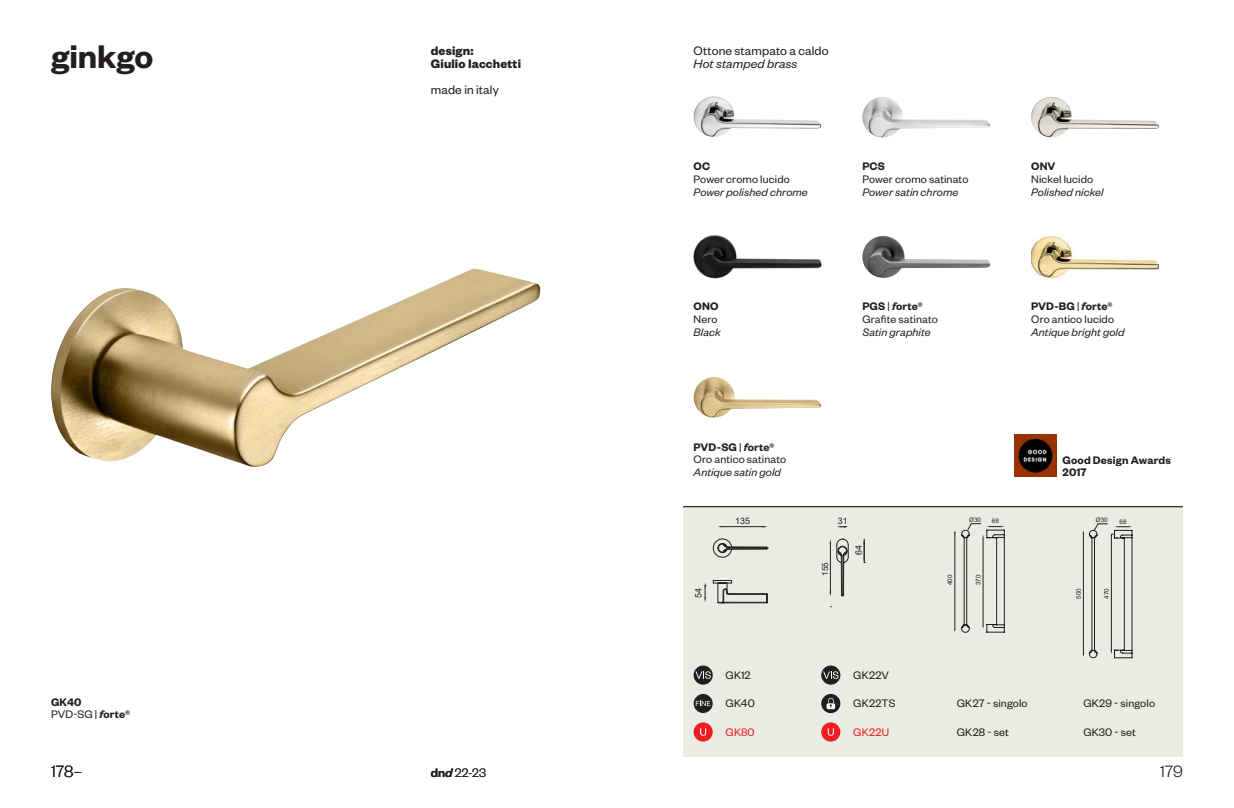
<style>
.page{position:relative;width:1234px;height:808px;background:#fff}
.page>*{position:absolute;margin:0;border:0;box-sizing:border-box;transform-origin:0 0}
.WK_-_Maniglie_Design{font:600 36px "Founders Grotesk";color:#231f20}
.t1{font:300 18px "Founders Grotesk";letter-spacing:-.01em;color:#231f20}
.Materiale{font:13.5px/12.8px "Founders Grotesk";letter-spacing:.01em;color:#231f20}
.WK_-_P__Base_9pt{font:700 13.5px/12.8px "Founders Grotesk";letter-spacing:.01em;color:#231f20}
.WK_-_P__Base_9pt-2{font:13.5px "Founders Grotesk";letter-spacing:.01em;color:#231f20}
.t2{font:300 13.5px "Founders Grotesk";color:#231f20}
.Blocco_testo_FINITUR{font:12px/12.8px "Founders Grotesk";letter-spacing:.01em;color:#231f20}
.Blocco_testo_FINITUR-2{font:italic 12px/12.8px "Founders Grotesk";letter-spacing:.01em;color:#231f20}
.Blocco_testo_FINITUR-3{font:600 12px "Founders Grotesk";letter-spacing:.015em;color:#231f20}
.t3{font:12px "Founders Grotesk";letter-spacing:.02em;color:#ee1d23}
.t4{font:8.85px "Arial";color:#231f20}
.t5{font:8.4px "Arial";color:#231f20}
.t6{font:6.3px "Arial";color:#231f20}
.s1{font-weight:600;font-style:italic}
.s2{font-weight:600}
.s3{font-style:italic}
.s4{font-weight:600;font-style:normal}
.s5{font-style:normal}
.s6{font-weight:500}
.s7{font-weight:500;font-style:italic}
</style>
<div class="page">
<div style="left:683px;top:507px;width:499px;height:250px;background:#e9ece3"></div>
<hr style="left:683px;top:506px;width:499px;height:1px;background:#000001">
<img style="left:51px;top:269px;width:490px;height:198px">
<hr style="left:954px;top:532px;width:1px;height:98px;background:#231f20">
<svg style="left:961px;top:523px;width:43px;height:109px"></svg>
<hr style="left:842px;top:556px;width:1px;height:39px;background:#231f20">
<hr style="left:841px;top:556px;width:1px;height:39px;background:#231f20">
<hr style="left:843px;top:556px;width:1px;height:39px;background:#231f20">
<hr style="left:840px;top:556px;width:1px;height:39px;background:#231f20">
<svg style="left:863px;top:539px;width:2px;height:24px"></svg>
<hr style="left:830px;top:544px;width:1px;height:49px;background:#231f20">
<svg style="left:829px;top:539px;width:19px;height:24px"></svg>
<svg style="left:704px;top:582px;width:2px;height:20px"></svg>
<hr style="left:722px;top:526px;width:41px;height:1px;background:#231f20">
<hr style="left:727px;top:548px;width:39px;height:1px;background:#231f20">
<hr style="left:727px;top:547px;width:39px;height:1px;background:#231f20">
<hr style="left:727px;top:549px;width:39px;height:1px;background:#231f20">
<svg style="left:712px;top:538px;width:19px;height:20px"></svg>
<hr style="left:728px;top:594px;width:38px;height:1px;background:#231f20">
<hr style="left:728px;top:593px;width:38px;height:1px;background:#231f20">
<hr style="left:727px;top:602px;width:39px;height:1px;background:#231f20">
<svg style="left:766px;top:593px;width:2px;height:10px"></svg>
<svg style="left:712px;top:580px;width:20px;height:23px"></svg>
<img style="left:1014px;top:434px;width:41px;height:42px">
<svg style="left:693px;top:665px;width:19px;height:20px"></svg>
<svg style="left:695px;top:671px;width:15px;height:8px"></svg>
<svg style="left:693px;top:694px;width:19px;height:19px"></svg>
<svg style="left:695px;top:701px;width:15px;height:5px"></svg>
<svg style="left:821px;top:694px;width:19px;height:19px"></svg>
<svg style="left:826px;top:698px;width:8px;height:11px"></svg>
<svg style="left:821px;top:665px;width:19px;height:20px"></svg>
<svg style="left:823px;top:671px;width:15px;height:8px"></svg>
<img style="left:693px;top:96px;width:128px;height:41px">
<img style="left:862px;top:236px;width:127px;height:42px">
<img style="left:862px;top:97px;width:127px;height:41px">
<img style="left:1031px;top:235px;width:127px;height:44px">
<img style="left:1031px;top:97px;width:127px;height:40px">
<img style="left:693px;top:377px;width:128px;height:41px">
<img style="left:693px;top:235px;width:128px;height:44px">
<div style="left:693px;top:722px;width:19px;height:19px;background:#ee1d23;border-radius:50%"></div>
<svg style="left:700px;top:728px;width:6px;height:8px"></svg>
<div style="left:821px;top:722px;width:19px;height:19px;background:#ee1d23;border-radius:50%"></div>
<svg style="left:827px;top:728px;width:6px;height:8px"></svg>
<svg style="left:1082px;top:523px;width:50px;height:135px"></svg>
<p class="WK_-_Maniglie_Design" style="left:51px;top:34px;width:104px">ginkgo</p>
<p class="Blocco_testo_FINITUR-3" style="left:51px;top:694px;width:32px">GK40</p>
<p class="Blocco_testo_FINITUR" style="left:51px;top:707px;width:81px">PVD-SG | <span class="s1">f</span><span class="s2">orte®</span></p>
<p class="WK_-_P__Base_9pt" style="left:431px;top:44px;width:92px">design:<br>Giulio Iacchetti</p>
<p class="WK_-_P__Base_9pt-2" style="left:431px;top:81px;width:70px">made in italy</p>
<p class="Materiale" style="left:693px;top:44px;width:137px">Ottone stampato a caldo<br><span class="s3">Hot stamped brass</span></p>
<p class="Blocco_testo_FINITUR-2" style="left:693px;top:159px;width:116px"><span class="s4">OC<br></span><span class="s5">Power cromo lucido<br></span>Power polished chrome</p>
<p class="Blocco_testo_FINITUR" style="left:862px;top:159px;width:107px"><span class="s2">PCS<br></span>Power cromo satinato<br><span class="s3">Power satin chrome</span></p>
<p class="Blocco_testo_FINITUR-2" style="left:1030px;top:159px;width:74px"><span class="s4">ONV<br></span><span class="s5">Nickel lucido<br></span>Polished nickel</p>
<p class="Blocco_testo_FINITUR-2" style="left:693px;top:299px;width:29px"><span class="s4">ONO<br></span><span class="s5">Nero<br></span>Black</p>
<p class="Blocco_testo_FINITUR" style="left:862px;top:299px;width:77px"><span class="s2">PGS</span> | <span class="s1">f</span><span class="s2">orte®<br></span>Grafite satinato<br><span class="s3">Satin graphite</span></p>
<p class="Blocco_testo_FINITUR-2" style="left:1030px;top:299px;width:95px"><span class="s4">PVD-BG</span> <span class="s5">|</span> <span class="s2">f</span><span class="s4">orte®<br></span><span class="s5">Oro antico lucido<br></span>Antique bright gold</p>
<p class="Blocco_testo_FINITUR" style="left:693px;top:440px;width:94px"><span class="s2">PVD-SG</span> | <span class="s1">f</span><span class="s2">orte®<br></span>Oro antico satinato<br><span class="s3">Antique satin gold</span></p>
<p class="Blocco_testo_FINITUR-3" style="left:1062px;top:453px;width:110px">Good Design Awards</p>
<p class="Blocco_testo_FINITUR-3" style="left:1062px;top:465px;width:26px">2017</p>
<p class="t4" style="left:735px;top:515px;width:16px">135</p>
<p class="t6" style="left:746px;top:518px;width:12px">135</p>
<p class="t4" style="left:837px;top:515px;width:11px">31</p>
<p class="t6" style="left:968px;top:515px;width:13px">Ø30</p>
<p class="t6" style="left:991px;top:517px;width:9px">68</p>
<p class="t4" style="left:1112px;top:511px;width:18px">Ø30</p>
<p class="t6" style="left:1095px;top:516px;width:13px">Ø30</p>
<p class="t6" style="left:1119px;top:517px;width:8px">68</p>
<p class="t4" style="left:852px;top:555px;width:11px;rotate:-90deg">64</p>
<p class="t5" style="left:819px;top:576px;width:15px;rotate:-90deg">155</p>
<p class="t6" style="left:945px;top:585px;width:12px;rotate:-90deg">400</p>
<p class="t6" style="left:973px;top:585px;width:12px;rotate:-90deg">370</p>
<p class="t4" style="left:692px;top:598px;width:11px;rotate:-90deg">54</p>
<p class="t6" style="left:1073px;top:599px;width:12px;rotate:-90deg">500</p>
<p class="t6" style="left:1101px;top:599px;width:12px;rotate:-90deg">470</p>
<p class="Blocco_testo_FINITUR" style="left:725px;top:668px;width:27px">GK12</p>
<p class="Blocco_testo_FINITUR" style="left:853px;top:668px;width:37px">GK22V</p>
<p class="Blocco_testo_FINITUR" style="left:725px;top:696px;width:31px">GK40</p>
<p class="Blocco_testo_FINITUR" style="left:853px;top:696px;width:44px">GK22TS</p>
<p class="Blocco_testo_FINITUR" style="left:956px;top:696px;width:72px">GK27 - singolo</p>
<p class="Blocco_testo_FINITUR" style="left:1083px;top:696px;width:73px">GK29 - singolo</p>
<p class="t3" style="left:725px;top:725px;width:31px">GK80</p>
<p class="t3" style="left:853px;top:725px;width:37px">GK22U</p>
<p class="Blocco_testo_FINITUR" style="left:956px;top:725px;width:53px">GK28 - set</p>
<p class="Blocco_testo_FINITUR" style="left:1083px;top:725px;width:54px">GK30 - set</p>
<h2 class="t1" style="left:51px;top:760px;width:33px">178–</h2>
<p class="t2" style="left:431px;top:764px;width:57px"><span class="s6">dn</span><span class="s7">d</span> 22-23</p>
<h2 class="t1" style="left:1159px;top:760px;width:24px">179</h2>
</div>
